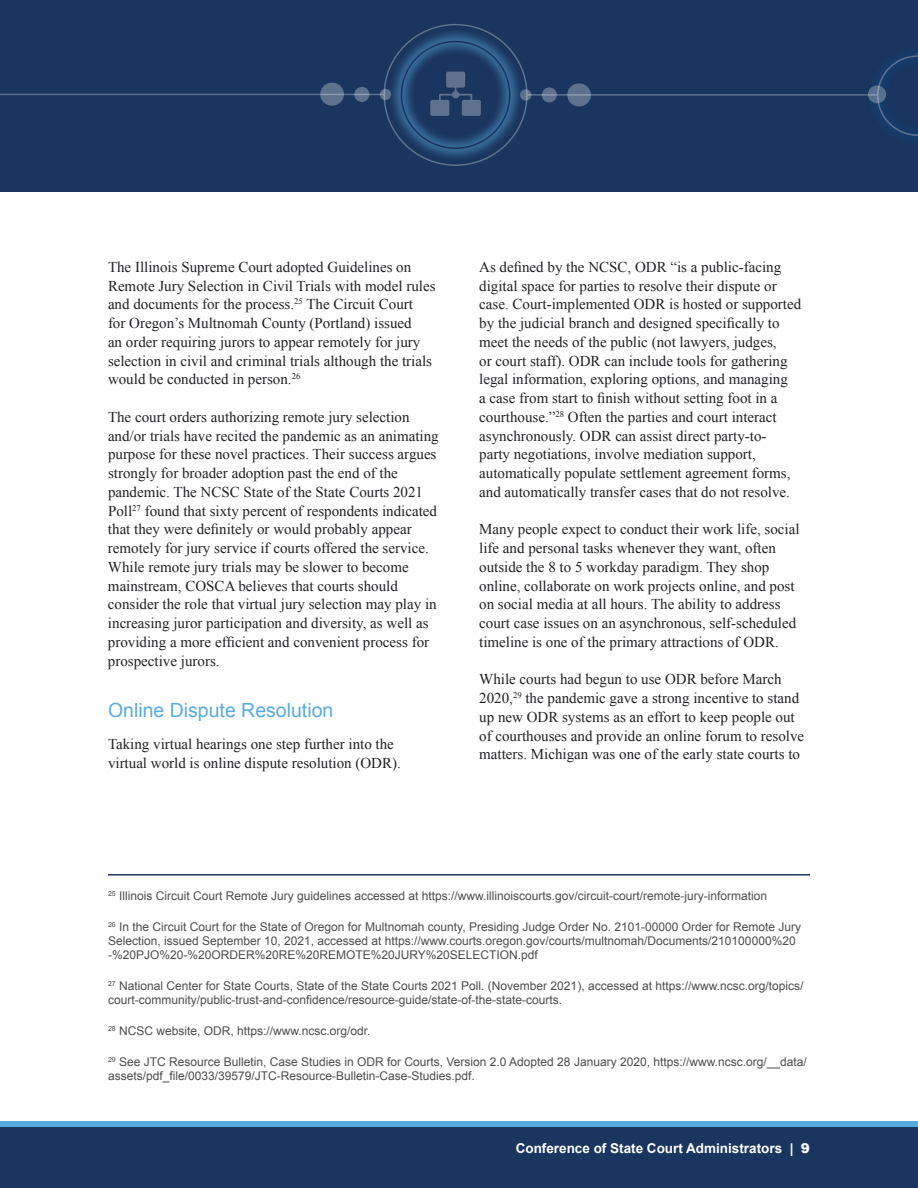
<style>
.page{position:relative;width:918px;height:1188px;background:#fff}
.page>*{position:absolute;margin:0;border:0;box-sizing:border-box;transform-origin:0 0}
.t1{font:19.5px "Arial";color:#58ace0}
.t2{font:15px/18.8px "Times New Roman";color:#202124}
.t3{font:700 13.5px "Arial";color:#fff}
.t4{font:12px/14.4px "Arial";color:#4d4d4f}
.s1{font-weight:900}
</style>
<div class="page">
<div style="left:0;top:1122px;width:918px;height:63px;background:linear-gradient(to right,#58ace0,#58ace0)"></div>
<div style="left:0;top:1128px;width:918px;height:60px;background:#1a355f"></div>
<div style="left:0;top:0;width:918px;height:192px;background:#1a355f"></div>
<hr style="left:528px;top:94px;width:349px;height:2px;background:#fff">
<svg style="left:520px;top:89px;width:11px;height:12px"></svg>
<svg style="left:542px;top:87px;width:15px;height:15px"></svg>
<hr style="left:0;top:94px;width:384px;height:1px;background:#fff">
<svg style="left:567px;top:83px;width:24px;height:23px"></svg>
<svg style="left:380px;top:89px;width:11px;height:11px"></svg>
<svg style="left:354px;top:87px;width:15px;height:15px"></svg>
<svg style="left:865px;top:54px;width:53px;height:84px"></svg>
<svg style="left:877px;top:55px;width:41px;height:81px"></svg>
<svg style="left:320px;top:83px;width:24px;height:23px"></svg>
<svg style="left:388px;top:28px;width:135px;height:133px"></svg>
<div style="left:401px;top:41px;width:109px;height:108px;border:2px solid #1c355e;border-radius:50%"></div>
<hr style="left:108px;top:874px;width:702px;height:2px;background:#1c355e">
<svg style="left:430px;top:72px;width:51px;height:44px"></svg>
<p class="t2" style="left:108px;top:257px;width:329px">The Illinois Supreme Court adopted Guidelines on Remote Jury Selection in Civil Trials with model rules and documents for the process.<sup>25</sup> The Circuit Court<br>for Oregon’s Multnomah County (Portland) issued<br>an order requiring jurors to appear remotely for jury selection in civil and criminal trials although the trials would be conducted in person.<sup>26</sup></p>
<p class="t2" style="left:108px;top:407px;width:332px">The court orders authorizing remote jury selection and/or trials have recited the pandemic as an animating purpose for these novel practices. Their success argues strongly for broader adoption past the end of the pandemic. The NCSC State of the State Courts 2021<br>Poll<sup>27</sup> found that sixty percent of respondents indicated that they were definitely or would probably appear remotely for jury service if courts offered the service.<br>While remote jury trials may be slower to become mainstream, COSCA believes that courts should consider the role that virtual jury selection may play in increasing juror participation and diversity, as well as providing a more efficient and convenient process for prospective jurors.</p>
<h1 class="t1" style="left:108px;top:697px;width:227px">Online Dispute Resolution</h1>
<p class="t2" style="left:108px;top:734px;width:294px">Taking virtual hearings one step further into the virtual world is online dispute resolution (ODR).</p>
<p class="t2" style="left:479px;top:257px;width:324px">As defined by the NCSC, ODR “is a public-facing digital space for parties to resolve their dispute or case. Court-implemented ODR is hosted or supported by the judicial branch and designed specifically to meet the needs of the public (not lawyers, judges,<br>or court staff). ODR can include tools for gathering legal information, exploring options, and managing<br>a case from start to finish without setting foot in a courthouse.”<sup>28</sup> Often the parties and court interact asynchronously. ODR can assist direct party-to-<br>party negotiations, involve mediation support, automatically populate settlement agreement forms, and automatically transfer cases that do not resolve.</p>
<p class="t2" style="left:479px;top:520px;width:322px">Many people expect to conduct their work life, social life and personal tasks whenever they want, often outside the 8 to 5 workday paradigm. They shop online, collaborate on work projects online, and post on social media at all hours. The ability to address court case issues on an asynchronous, self-scheduled timeline is one of the primary attractions of ODR.</p>
<p class="t2" style="left:479px;top:670px;width:326px">While courts had begun to use ODR before March 2020,<sup>29</sup> the pandemic gave a strong incentive to stand up new ODR systems as an effort to keep people out of courthouses and provide an online forum to resolve matters. Michigan was one of the early state courts to</p>
<p class="t4" style="left:108px;top:889px;width:661px"><sup>25</sup> Illinois Circuit Court Remote Jury guidelines accessed at https://www.illinoiscourts.gov/circuit-court/remote-jury-information</p>
<p class="t4" style="left:108px;top:919px;width:695px"><sup>26</sup> In the Circuit Court for the State of Oregon for Multnomah county, Presiding Judge Order No. 2101-00000 Order for Remote Jury<br>Selection, issued September 10, 2021, accessed at https://www.courts.oregon.gov/courts/multnomah/Documents/210100000%20 -%20PJO%20-%20ORDER%20RE%20REMOTE%20JURY%20SELECTION.pdf</p>
<p class="t4" style="left:108px;top:979px;width:697px"><sup>27</sup> National Center for State Courts, State of the State Courts 2021 Poll. (November 2021), accessed at https://www.ncsc.org/topics/ court-community/public-trust-and-confidence/resource-guide/state-of-the-state-courts.</p>
<p class="t4" style="left:108px;top:1024px;width:264px"><sup>28</sup> NCSC website, ODR, https://www.ncsc.org/odr.</p>
<p class="t4" style="left:108px;top:1054px;width:700px"><sup>29</sup> See JTC Resource Bulletin, Case Studies in ODR for Courts, Version 2.0 Adopted 28 January 2020, https://www.ncsc.org/__data/ assets/pdf_file/0033/39579/JTC-Resource-Bulletin-Case-Studies.pdf.</p>
<p class="t3" style="left:516px;top:1139px;width:296px">Conference of State Court Administrators | <span class="s1">9</span></p>
</div>
